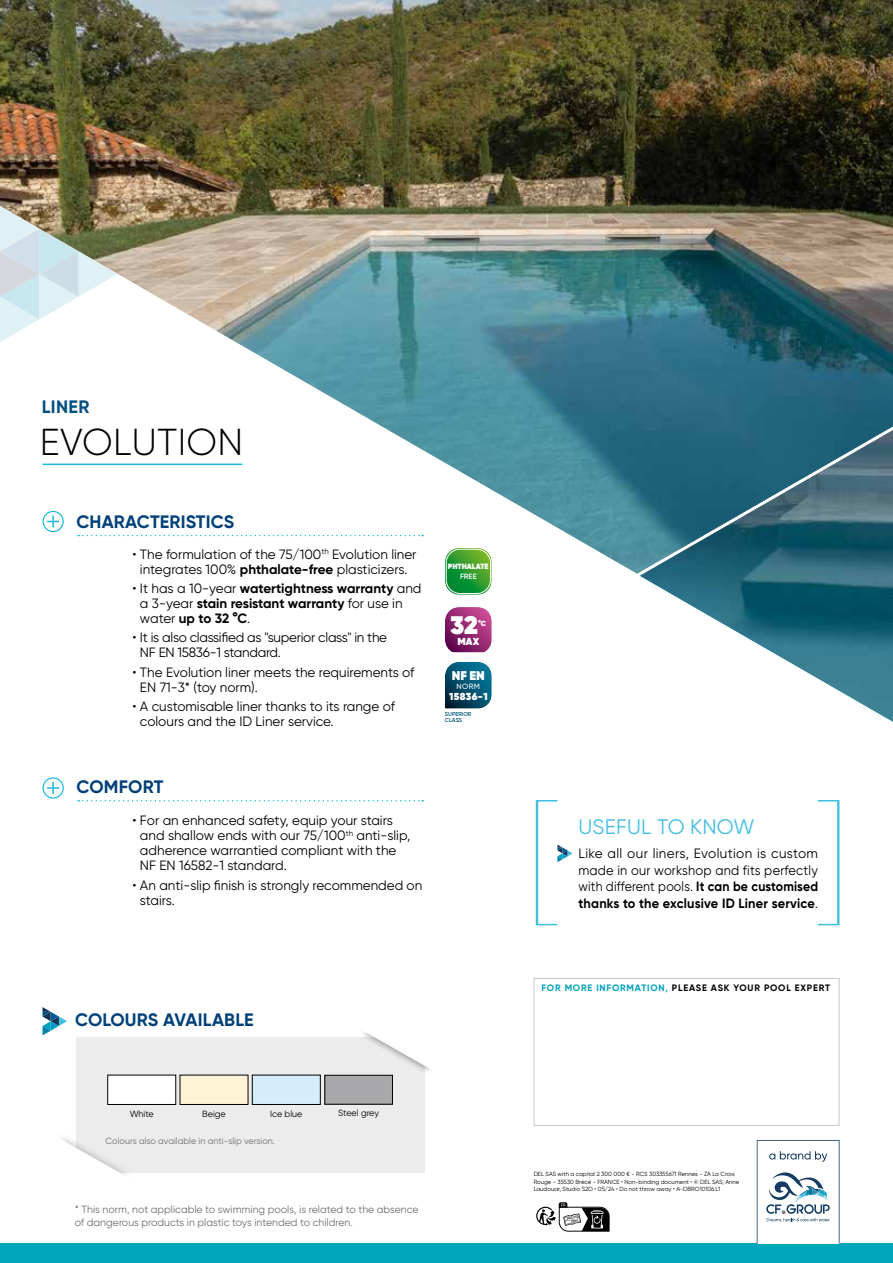
<style>
.page{position:relative;width:893px;height:1263px;background:#fff}
.page>*{position:absolute;margin:0;border:0;box-sizing:border-box;transform-origin:0 0}
.t1{font:300 37.5px "Gilroy";letter-spacing:.01em;color:#000}
.t2{font:800 25.35px "Gilroy";color:#fff}
.t3{font:21px "Gilroy";letter-spacing:.01em;color:#45bfe0}
.t4{font:700 18px "Gilroy";letter-spacing:.01em;color:#004079}
.t5{font:700 18px "Gilroy";letter-spacing:.02em;color:#004f81}
.t6{font:13.5px/15px "Gilroy";color:#000}
.t7{font:700 13.5px/15px "Gilroy";color:#000}
.t8{font:13.5px/15px "Gilroy";letter-spacing:-.02em;color:#000}
.t9{font:800 12.75px "Gilroy";color:#fff}
.t10{font:10.5px/12.6px "Gilroy";color:#6e6e6e}
.t11{font:800 10.2px "Gilroy";letter-spacing:.04em;color:#fff}
.t12{font:700 9.3px "Gilroy";letter-spacing:.085em;color:#000}
.t13{font:9px "Gilroy";color:#6e6e6e}
.t14{font:9px "Gilroy";color:#000}
.t15{font:800 7.65px "Gilroy";color:#fff}
.t16{font:500 7.65px "Gilroy";color:#fff}
.t17{font:600 7.65px "Gilroy";color:#fff}
.t18{font:800 7.35px "Gilroy";color:#fff}
.t19{font:6px/7.5px "Gilroy";color:#000}
.t20{font:600 5.7px/5.7px "Gilroy";color:#005877}
.s1{font-weight:700}
.s2{font-weight:400}
.s3{color:#00a1bc}
</style>
<div class="page">
<img style="left:0;top:0;width:893px;height:570px">
<img style="left:649px;top:581px;width:244px;height:141px">
<svg style="left:0;top:206px;width:118px;height:136px"></svg>
<svg style="left:631px;top:411px;width:262px;height:170px;background:#2e687c"></svg>
<hr style="left:43px;top:464px;width:199px;height:1px;background:#16bade">
<svg style="left:78px;top:535px;width:345px;height:1px"></svg>
<svg style="left:78px;top:800px;width:345px;height:1px"></svg>
<div style="left:43px;top:511px;width:21px;height:21px;border:1px solid #16bade;border-radius:50%"></div>
<svg style="left:47px;top:515px;width:12px;height:12px"></svg>
<div style="left:43px;top:777px;width:21px;height:22px;border:1px solid #16bade;border-radius:50%"></div>
<svg style="left:47px;top:782px;width:12px;height:12px"></svg>
<svg style="left:445px;top:662px;width:47px;height:47px;background:#145f79"></svg>
<svg style="left:445px;top:607px;width:47px;height:45px;background:#9c397c"></svg>
<div style="left:0;top:1244px;width:893px;height:19px;background:#00a7bc"></div>
<div style="left:76px;top:1038px;width:348px;height:135px;background:#ececec"></div>
<div style="left:358px;top:1023px;width:79px;height:52px;background:#000;opacity:.36"></div>
<svg style="left:359px;top:1023px;width:78px;height:49px"></svg>
<div style="left:54px;top:1132px;width:79px;height:53px;background:#000;opacity:.36"></div>
<svg style="left:54px;top:1136px;width:77px;height:49px"></svg>
<div style="left:110px;top:1077px;width:64px;height:26px;background:#fff"></div>
<div style="left:108px;top:1075px;width:68px;height:30px;border:1px solid #000"></div>
<div style="left:182px;top:1077px;width:64px;height:26px;background:#fff3d7"></div>
<div style="left:180px;top:1075px;width:68px;height:30px;border:1px solid #000"></div>
<div style="left:254px;top:1077px;width:64px;height:26px;background:#d4edfc"></div>
<div style="left:252px;top:1075px;width:68px;height:30px;border:1px solid #000"></div>
<svg style="left:43px;top:1007px;width:24px;height:28px"></svg>
<div style="left:325px;top:1075px;width:68px;height:29px;border:1px solid #000"></div>
<svg style="left:445px;top:548px;width:47px;height:47px;background:#49a848"></svg>
<div style="left:446px;top:549px;width:45px;height:45px;border:1px solid #fff;border-radius:14px"></div>
<div style="left:534px;top:978px;width:305px;height:148px;background:#fff;border:1px solid #c5c6c6"></div>
<svg style="left:757px;top:1140px;width:82px;height:104px"></svg>
<svg style="left:536px;top:1202px;width:74px;height:30px"></svg>
<svg style="left:536px;top:800px;width:37px;height:125px"></svg>
<svg style="left:818px;top:800px;width:21px;height:125px"></svg>
<h3 class="t5" style="left:42px;top:398px;width:49px">LINER</h3>
<h1 class="t1" style="left:40px;top:424px;width:205px">EVOLUTION</h1>
<h3 class="t4" style="left:77px;top:513px;width:159px">CHARACTERISTICS</h3>
<p class="t6" style="left:133px;top:547px;width:285px;text-align:center">• The formulation of the 75/100<sup>th</sup> Evolution liner integrates 100% <span class="s1">phthalate-free</span> plasticizers.</p>
<p class="t7" style="left:140px;top:581px;width:283px;text-indent:-7px"><span class="s2">• It has a 10-year</span> watertightness warranty <span class="s2">and a 3-year</span> stain resistant warranty <span class="s2">for use in water</span> up to 32 °C<span class="s2">.</span></p>
<p class="t8" style="left:140px;top:631px;width:249px;text-indent:-7px">• It is also classified as "superior class" in the<br>NF EN 15836-1 standard.</p>
<p class="t6" style="left:140px;top:665px;width:276px;text-indent:-7px">• The Evolution liner meets the requirements of<br>EN 71-3* (toy norm).</p>
<p class="t6" style="left:140px;top:699px;width:257px;text-indent:-7px">• A customisable liner thanks to its range of colours and the ID Liner service.</p>
<h3 class="t4" style="left:77px;top:778px;width:88px">COMFORT</h3>
<p class="t6" style="left:140px;top:814px;width:272px;text-indent:-7px">• For an enhanced safety, equip your stairs and shallow ends with our 75/100<sup>th</sup> anti-slip, adherence warrantied compliant with the NF EN 16582-1 standard.</p>
<p class="t6" style="left:140px;top:878px;width:284px;text-indent:-7px">• An anti-slip finish is strongly recommended on stairs.</p>
<p class="t15" style="left:448px;top:563px;width:42px">PHTHALATE</p>
<p class="t17" style="left:460px;top:572px;width:18px">FREE</p>
<h2 class="t2" style="left:450px;top:613px;width:29px">32</h2>
<p class="t18" style="left:478px;top:620px;width:10px">°C</p>
<p class="t11" style="left:457px;top:637px;width:23px">MAX</p>
<p class="t9" style="left:452px;top:669px;width:35px">NF EN</p>
<p class="t16" style="left:457px;top:683px;width:25px">NORM</p>
<p class="t11" style="left:449px;top:691px;width:40px">15836-1</p>
<p class="t20" style="left:445px;top:712px;width:28px">SUPERIOR<br>CLASS</p>
<h3 class="t4" style="left:75px;top:1011px;width:180px">COLOURS AVAILABLE</h3>
<p class="t14" style="left:130px;top:1109px;width:26px">White</p>
<p class="t14" style="left:202px;top:1109px;width:25px">Beige</p>
<p class="t14" style="left:270px;top:1109px;width:34px">Ice blue</p>
<p class="t14" style="left:338px;top:1108px;width:42px">Steel grey</p>
<p class="t13" style="left:106px;top:1137px;width:171px">Colours also available in anti-slip version.</p>
<p class="t10" style="left:75px;top:1204px;width:345px">* This norm, not applicable to swimming pools, is related to the absence of dangerous products in plastic toys intended to children.</p>
<h3 class="t3" style="left:579px;top:817px;width:177px">USEFUL TO KNOW</h3>
<p class="t6" style="left:578px;top:846px;width:241px;line-height:16.5px;text-align:justify">Like all our liners, Evolution is custom made in our workshop and fits perfectly with different pools. <span class="s1">It can be customised thanks to the exclusive ID Liner service</span>.</p>
<p class="t12" style="left:541px;top:983px;width:290px"><span class="s3">FOR MORE INFORMATION,</span> PLEASE ASK YOUR POOL EXPERT</p>
<p class="t19" style="left:534px;top:1170px;width:207px">DEL SAS with a capital 2 300 000 € - RCS 303355671 Rennes - ZA La Croix<br>Rouge - 35530 Brécé - FRANCE • Non-binding document • © DEL SAS, Anne<br>Laudouar, Studio S2O • 05/24 • Do not throw away • A-DBRO10106.L1</p>
</div>
